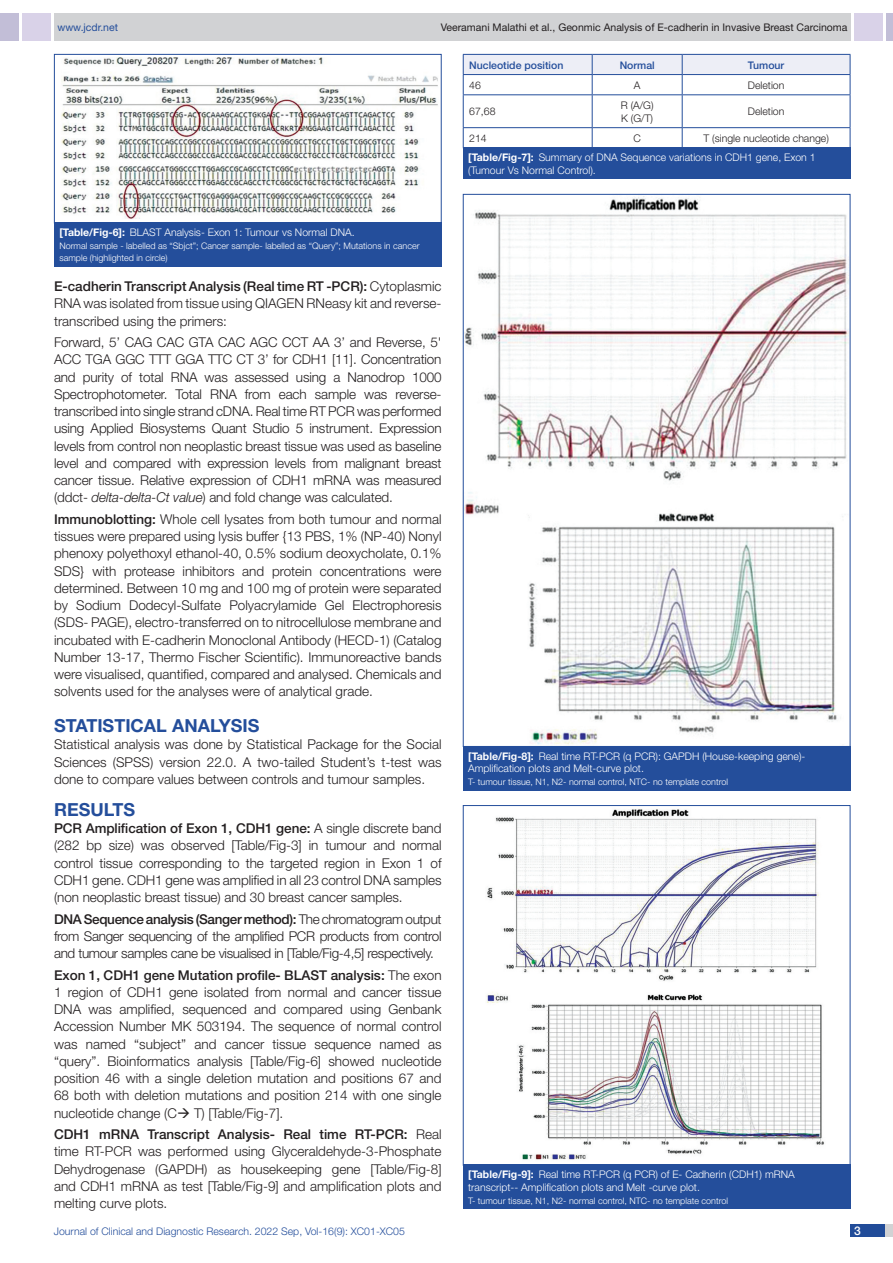
<style>
.page{position:relative;width:893px;height:1263px;background:#fff}
.page>*{position:absolute;margin:0;border:0;box-sizing:border-box;transform-origin:0 0}
.Heading{font:700 18px "Helvetica Neue";color:#244e9b}
.Body_text{font:300 13.5px/17.2px "Helvetica Neue";color:#231f20;text-align:justify}
.Body_text-2{font:500 13.5px "Helvetica Neue";color:#231f20}
.t1{font:500 12px "Helvetica Neue";color:#fff}
.TABLE_FIG{font:300 10.5px/12.6px "Helvetica Neue";color:#fff}
.t2{font:10.5px "Helvetica Neue";color:#231f20}
.t3{font:300 10.5px "Helvetica Neue";color:#244e9b}
.tb_txt{font:300 10.5px "Helvetica Neue";color:#231f20}
.tb_head{font:500 10.5px "Helvetica Neue";color:#244e9b}
.t4{font:10.5px "Helvetica Neue";color:#244e9b}
.TABLE_FIG-2{font:300 9px/12.6px "Helvetica Neue";color:#fff}
.s1{font-weight:700}
.s2{font-weight:500}
.s3{font-style:italic}
</style>
<div class="page">
<div style="left:54px;top:13px;width:796px;height:28px;background:#d1d2d4"></div>
<div style="left:0;top:13px;width:19px;height:28px;background:#c2bed7"></div>
<div style="left:22px;top:13px;width:29px;height:28px;background:#d9d2e8"></div>
<div style="left:886px;top:13px;width:7px;height:28px;background:#c2bed7"></div>
<div style="left:854px;top:13px;width:29px;height:28px;background:#d9d2e8"></div>
<div style="left:850px;top:1224px;width:43px;height:13px;background:#d1d2d4"></div>
<div style="left:850px;top:1224px;width:35px;height:13px;background:#214c99"></div>
<hr style="left:463px;top:94px;width:129px;height:1px;background:#244e9b">
<hr style="left:463px;top:95px;width:1px;height:32px;background:#244e9b">
<hr style="left:592px;top:94px;width:90px;height:1px;background:#244e9b">
<hr style="left:592px;top:95px;width:1px;height:32px;background:#244e9b">
<hr style="left:682px;top:94px;width:168px;height:1px;background:#244e9b">
<hr style="left:682px;top:95px;width:1px;height:32px;background:#244e9b">
<hr style="left:850px;top:95px;width:1px;height:32px;background:#244e9b">
<hr style="left:463px;top:127px;width:129px;height:1px;background:#244e9b">
<svg style="left:463px;top:128px;width:1px;height:19px"></svg>
<hr style="left:592px;top:127px;width:90px;height:1px;background:#244e9b">
<svg style="left:592px;top:128px;width:1px;height:19px"></svg>
<hr style="left:682px;top:127px;width:168px;height:1px;background:#244e9b">
<svg style="left:682px;top:128px;width:1px;height:19px"></svg>
<svg style="left:850px;top:128px;width:1px;height:20px"></svg>
<svg style="left:463px;top:54px;width:388px;height:40px"></svg>
<hr style="left:463px;top:74px;width:129px;height:1px;background:#244e9b">
<hr style="left:592px;top:74px;width:90px;height:1px;background:#244e9b">
<hr style="left:682px;top:74px;width:168px;height:1px;background:#244e9b">
<div style="left:463px;top:147px;width:387px;height:32px;background:#244e9b"></div>
<img style="left:465px;top:196px;width:383px;height:549px">
<div style="left:463px;top:746px;width:387px;height:44px;background:#244e9b"></div>
<img style="left:61px;top:57px;width:377px;height:162px">
<div style="left:54px;top:54px;width:388px;height:169px;border:1px solid #244e9b"></div>
<div style="left:54px;top:223px;width:388px;height:44px;background:#244e9b"></div>
<img style="left:486px;top:809px;width:338px;height:351px">
<div style="left:463px;top:805px;width:387px;height:360px;border:1px solid #244e9b"></div>
<div style="left:463px;top:1165px;width:387px;height:44px;background:#244e9b"></div>
<p class="t4" style="left:57px;top:21px;width:62px">www.jcdr.net</p>
<p class="t2" style="left:441px;top:21px;width:408px">Veeramani Malathi et al., Geonmic Analysis of E-cadherin in Invasive Breast Carcinoma</p>
<p class="tb_head" style="left:469px;top:59px;width:96px">Nucleotide position</p>
<p class="tb_head" style="left:620px;top:59px;width:37px">Normal</p>
<p class="tb_head" style="left:748px;top:59px;width:38px">Tumour</p>
<p class="tb_txt" style="left:469px;top:79px;width:13px">46</p>
<p class="tb_txt" style="left:634px;top:79px;width:8px">A</p>
<p class="tb_txt" style="left:748px;top:79px;width:38px">Deletion</p>
<p class="tb_txt" style="left:469px;top:105px;width:28px">67,68</p>
<p class="tb_txt" style="left:621px;top:99px;width:34px">R (A/G)</p>
<p class="tb_txt" style="left:621px;top:112px;width:33px">K (G/T)</p>
<p class="tb_txt" style="left:748px;top:105px;width:38px">Deletion</p>
<p class="TABLE_FIG" style="left:59px;top:226px;width:297px"><span class="s1">[Table/Fig-6]:</span> BLAST Analysis- Exon 1: Tumour vs Normal DNA.</p>
<p class="TABLE_FIG-2" style="left:59px;top:239px;width:362px">Normal sample - labelled as “Sbjct”; Cancer sample- labelled as “Query”; Mutations in cancer sample (highlighted in circle)</p>
<p class="Body_text" style="left:54px;top:277px;width:389px"><span class="s2">E-cadherin Transcript Analysis (Real time RT -PCR):</span> Cytoplasmic RNA was isolated from tissue using QIAGEN RNeasy kit and reverse&shy;transcribed using the primers:</p>
<p class="Body_text" style="left:54px;top:333px;width:389px">Forward, 5’ CAG CAC GTA CAC AGC CCT AA 3’ and Reverse, 5' ACC TGA GGC TTT GGA TTC CT 3’ for CDH1 [11]. Concentration and purity of total RNA was assessed using a Nanodrop 1000<br>Spectrophotometer. Total RNA from each sample was reverse&shy;transcribed into single strand cDNA. Real time RT PCR was performed using Applied Biosystems Quant Studio 5 instrument. Expression levels from control non neoplastic breast tissue was used as baseline level and compared with expression levels from malignant breast cancer tissue. Relative expression of CDH1 mRNA was measured (ddct- <span class="s3">delta-delta-Ct value</span>) and fold change was calculated.</p>
<p class="Body_text" style="left:54px;top:510px;width:389px"><span class="s2">Immunoblotting:</span> Whole cell lysates from both tumour and normal tissues were prepared using lysis buffer {13 PBS, 1% (NP-40) Nonyl phenoxy polyethoxyl ethanol-40, 0.5% sodium deoxycholate, 0.1% SDS} with protease inhibitors and protein concentrations were determined. Between 10 mg and 100 mg of protein were separated by Sodium Dodecyl-Sulfate Polyacrylamide Gel Electrophoresis (SDS- PAGE), electro-transferred on to nitrocellulose membrane and incubated with E-cadherin Monoclonal Antibody (HECD-1) (Catalog Number 13-17, Thermo Fischer Scientific). Immunoreactive bands were visualised, quantified, compared and analysed. Chemicals and solvents used for the analyses were of analytical grade.</p>
<p class="Heading" style="left:54px;top:714px;width:207px">STATISTICAL ANALYSIS</p>
<p class="Body_text" style="left:54px;top:736px;width:389px">Statistical analysis was done by Statistical Package for the Social Sciences (SPSS) version 22.0. A two-tailed Student’s t-test was done to compare values between controls and tumour samples.</p>
<p class="Heading" style="left:54px;top:798px;width:83px">RESULTS</p>
<p class="Body_text" style="left:54px;top:819px;width:389px"><span class="s2">PCR Amplification of Exon 1, CDH 1 gene:</span> A single discrete band (282 bp size) was observed [Table/Fig-3] in tumour and normal control tissue corresponding to the targeted region in Exon 1 of CDH1 gene. CDH1 gene was amplified in all 23 control DNA samples (non neoplastic breast tissue) and 30 breast cancer samples.</p>
<p class="Body_text-2" style="left:54px;top:911px;width:10px">DNA</p>
<p class="Body_text" style="left:54px;top:910px;width:389px;text-indent:30px"><span class="s2">Sequence analysis (Sanger method):</span> The chromatogram output from Sanger sequencing of the amplified PCR products from control and tumour samples cane be visualised in [Table/Fig-4,5] respectively.</p>
<p class="Body_text-2" style="left:54px;top:967px;width:240px">Exon 1, CDH 1 gene Mutation profile- BLA</p>
<p class="Body_text" style="left:54px;top:966px;width:389px;text-indent:257px"><span class="s2">ST analysis:</span> The exon 1 region of CDH1 gene isolated from normal and cancer tissue DNA was amplified, sequenced and compared using Genbank Accession Number MK 503194. The sequence of normal control was named “subject” and cancer tissue sequence named as “query”. Bioinformatics analysis [Table/Fig-6] showed nucleotide position 46 with a single deletion mutation and positions 67 and 68 both with deletion mutations and position 214 with one single nucleotide change (C→ T) [Table/Fig-7].</p>
<p class="Body_text-2" style="left:54px;top:1126px;width:67px">CDH1 mRNA</p>
<p class="Body_text" style="left:54px;top:1125px;width:389px;text-indent:94px"><span class="s2">Transcript Analysis- Real time RT-PCR:</span> Real time RT-PCR was performed using Glyceraldehyde-3-Phosphate Dehydrogenase (GAPDH) as housekeeping gene [Table/Fig-8] and CDH1 mRNA as test [Table/Fig-9] and amplification plots and melting curve plots.</p>
<p class="tb_txt" style="left:469px;top:132px;width:19px">214</p>
<p class="tb_txt" style="left:633px;top:132px;width:9px">C</p>
<p class="tb_txt" style="left:703px;top:132px;width:127px">T (single nucleotide change)</p>
<p class="TABLE_FIG" style="left:468px;top:151px;width:349px"><span class="s1">[Table/Fig-7]:</span> Summary of DNA Sequence variations in CDH1 gene, Exon 1 (Tumour Vs Normal Control).</p>
<p class="TABLE_FIG" style="left:468px;top:749px;width:339px"><span class="s1">[Table/Fig-8]:</span> Real time RT-PCR (q PCR): GAPDH (House-keeping gene)-<br>Amplification plots and Melt-curve plot.</p>
<p class="TABLE_FIG-2" style="left:468px;top:775px;width:261px">T- tumour tissue, N1, N2- normal control, NTC- no template control</p>
<p class="TABLE_FIG" style="left:468px;top:1168px;width:328px"><span class="s1">[Table/Fig-9]:</span> Real time RT-PCR (q PCR) of E- Cadherin (CDH1) mRNA transcript-- Amplification plots and Melt -curve plot.</p>
<p class="TABLE_FIG-2" style="left:468px;top:1194px;width:261px">T- tumour tissue, N1, N2- normal control, NTC- no template control</p>
<p class="t3" style="left:54px;top:1225px;width:353px">Journal of Clinical and Diagnostic Research. 2022 Sep, Vol-16(9): XC01-XC05</p>
<p class="t1" style="left:854px;top:1223px;width:8px">3</p>
</div>
